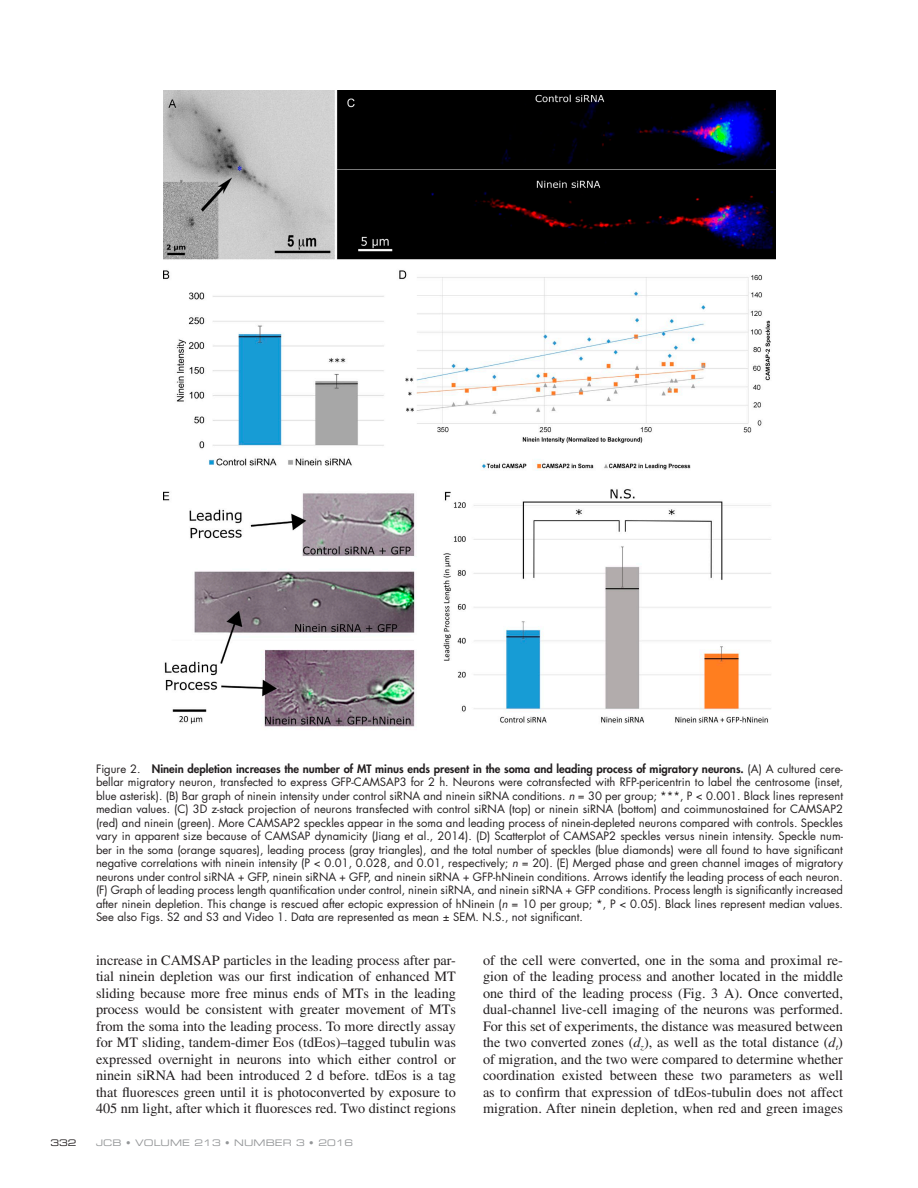
<style>
.page{position:relative;width:918px;height:1188px;background:#fff}
.page>*{position:absolute;margin:0;border:0;box-sizing:border-box;transform-origin:0 0}
.t1{font:14.25px/16.5px "Times LT Std";color:#231f20;text-align:justify}
.t2{font:11.25px/13.5px "Futura Std";color:#231f20;text-align:justify}
.t3{font:9px "Eurostile LT Std Ex 2";letter-spacing:.01em;color:#949698}
.t4{font:9px "Eurostile LT Std Ex 2";color:#231f20}
.s1{font-weight:800}
.s2{font-style:italic}
</style>
<div class="page">
<img style="left:164px;top:90px;width:611px;height:637px">
<p class="t2" style="left:96px;top:762px;width:749px">Figure 2. <span class="s1">Ninein depletion increases the number of MT minus ends present in the soma and leading process of migratory neurons.</span> (A) A cultured cere&shy;bellar migratory neuron, transfected to express GFP-CAMSAP3 for 2 h. Neurons were cotransfected with RFP-pericentrin to label the centrosome (inset, blue asterisk). (B) Bar graph of ninein intensity under control siRNA and ninein siRNA conditions. <span class="s2">n</span> = 30 per group; ***, P &lt; 0.001. Black lines represent median values. (C) 3D z-stack projection of neurons transfected with control siRNA (top) or ninein siRNA (bottom) and coimmunostained for CAMSAP2 (red) and ninein (green). More CAMSAP2 speckles appear in the soma and leading process of ninein-depleted neurons compared with controls. Speckles vary in apparent size because of CAMSAP dynamicity (Jiang et al., 2014). (D) Scatterplot of CAMSAP2 speckles versus ninein intensity. Speckle num&shy;ber in the soma (orange squares), leading process (gray triangles), and the total number of speckles (blue diamonds) were all found to have significant negative correlations with ninein intensity (P &lt; 0.01, 0.028, and 0.01, respectively; <span class="s2">n</span> = 20). (E) Merged phase and green channel images of migratory neurons under control siRNA + GFP, ninein siRNA + GFP, and ninein siRNA + GFP-hNinein conditions. Arrows identify the leading process of each neuron. (F) Graph of leading process length quantification under control, ninein siRNA, and ninein siRNA + GFP conditions. Process length is significantly increased after ninein depletion. This change is rescued after ectopic expression of hNinein (<span class="s2">n</span> = 10 per group; *, P &lt; 0.05). Black lines represent median values.<br>See also Figs. S2 and S3 and Video 1. Data are represented as mean ± SEM. N.S., not significant.</p>
<p class="t1" style="left:96px;top:951px;width:362px">increase in CAMSAP particles in the leading process after par&shy;tial ninein depletion was our first indication of enhanced MT sliding because more free minus ends of MTs in the leading process would be consistent with greater movement of MTs from the soma into the leading process. To more directly assay for MT sliding, tandem-dimer Eos (tdEos)–tagged tubulin was expressed overnight in neurons into which either control or ninein siRNA had been introduced 2 d before. tdEos is a tag that fluoresces green until it is photoconverted by exposure to 405 nm light, after which it fluoresces red. Two distinct regions</p>
<p class="t1" style="left:483px;top:951px;width:362px">of the cell were converted, one in the soma and proximal re&shy;gion of the leading process and another located in the middle one third of the leading process (Fig. 3 A). Once converted, dual-channel live-cell imaging of the neurons was performed.<br>For this set of experiments, the distance was measured between the two converted zones (<span class="s2">d</span><sub>z</sub>), as well as the total distance (<span class="s2">d</span><sub>t</sub>) of migration, and the two were compared to determine whether coordination existed between these two parameters as well as to confirm that expression of tdEos-tubulin does not affect migration. After ninein depletion, when red and green images</p>
<p class="t4" style="left:50px;top:1136px;width:28px">332</p>
<p class="t3" style="left:96px;top:1136px;width:259px">JCB • VOLUME 213 • NUMBER 3 • 2016</p>
</div>
